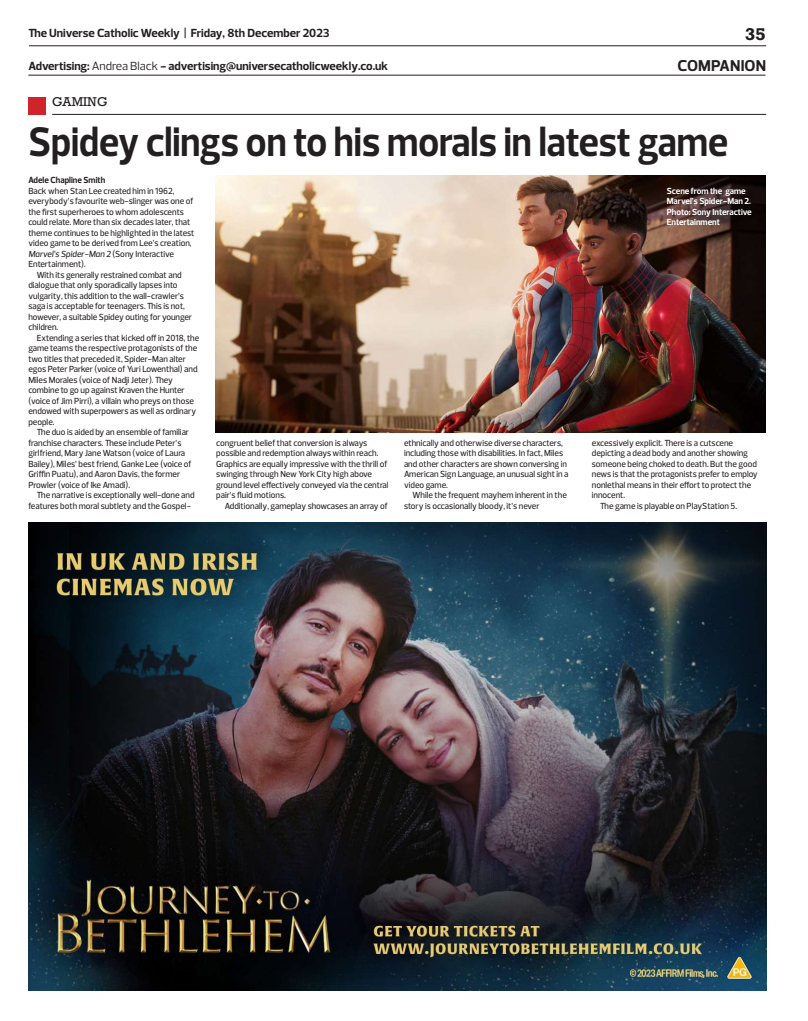
<style>
.page{position:relative;width:808px;height:1021px;background:#fff}
.page>*{position:absolute;margin:0;border:0;box-sizing:border-box;transform-origin:0 0}
.t1{font:700 42px "Prelo";color:#231f20;scale:.9 1}
.t2{font:700 16px "Prelo";color:#231f20}
.t3{font:700 16px "Rockwell";color:#231f20}
.t4{font:700 12px "Prelo";color:#231f20}
.t5{font:12px "Rockwell";color:#231f20}
.t6{font:500 9px/10.5px "Prelo";color:#231f20;scale:.95 1}
.t7{font:700 9px/10.5px "Prelo";color:#fff;scale:.95 1}
.t8{font:700 9px "Prelo";color:#231f20;scale:.95 1}
.s1{font-weight:400}
.s2{font-style:italic}
</style>
<div class="page">
<hr style="left:29px;top:46px;width:737px;height:1px;background:#231f20">
<hr style="left:28px;top:75px;width:737px;height:1px;background:#231f20">
<div style="left:28px;top:97px;width:17px;height:17px;background:#d1232a"></div>
<hr style="left:52px;top:114px;width:714px;height:1px;background:#231f20">
<img style="left:28px;top:522px;width:738px;height:468px">
<img style="left:215px;top:176px;width:550px;height:256px">
<h3 class="t4" style="left:28px;top:26px;width:303px">The Universe Catholic Weekly | Friday, 8th December 2023</h3>
<h2 class="t3" style="left:745px;top:24px;width:22px">35</h2>
<h3 class="t4" style="left:28px;top:59px;width:361px">Advertising: <span class="s1">Andrea Black</span> - advertising@universecatholicweekly.co.uk</h3>
<h2 class="t2" style="left:677px;top:56px;width:90px">COMPANION</h2>
<h3 class="t5" style="left:52px;top:94px;width:57px">GAMING</h3>
<h1 class="t1" style="left:28px;top:116px;width:779px">Spidey clings on to his morals in latest game</h1>
<p class="t7" style="left:667px;top:185px;width:91px">Scene from the game<br>Marvel’s Spider-Man 2.<br>Photo: Sony Interactive<br>Entertainment</p>
<p class="t8" style="left:28px;top:174px;width:83px">Adele Chapline Smith</p>
<p class="t6" style="left:28px;top:185px;width:176px">Back when Stan Lee created him in 1962, everybody’s favourite web-slinger was one of the first superheroes to whom adolescents could relate. More than six decades later, that theme continues to be highlighted in the latest video game to be derived from Lee’s creation, <span class="s2">Marvel’s Spider-Man 2</span> (Sony Interactive Entertainment).</p>
<p class="t6" style="left:28px;top:269px;width:174px;text-indent:9px">With its generally restrained combat and dialogue that only sporadically lapses into vulgarity, this addition to the wall-crawler’s saga is acceptable for teenagers. This is not, however, a suitable Spidey outing for younger children.</p>
<p class="t6" style="left:28px;top:332px;width:181px;text-indent:9px">Extending a series that kicked off in 2018, the game teams the respective protagonists of the two titles that preceded it, Spider-Man alter egos Peter Parker (voice of Yuri Lowenthal) and Miles Morales (voice of Nadji Jeter). They combine to go up against Kraven the Hunter (voice of Jim Pirri), a villain who preys on those endowed with superpowers as well as ordinary people.</p>
<p class="t6" style="left:28px;top:427px;width:173px;text-indent:9px">The duo is aided by an ensemble of familiar franchise characters. These include Peter’s girlfriend, Mary Jane Watson (voice of Laura Bailey), Miles’ best friend, Ganke Lee (voice of Griffin Puatu), and Aaron Davis, the former Prowler (voice of Ike Amadi).</p>
<p class="t6" style="left:28px;top:490px;width:176px;text-indent:9px">The narrative is exceptionally well-done and features both moral subtlety and the Gospel-</p>
<p class="t6" style="left:216px;top:437px;width:183px">congruent belief that conversion is always possible and redemption always within reach.<br>Graphics are equally impressive with the thrill of swinging through New York City high above ground level effectively conveyed via the central pair’s fluid motions.</p>
<p class="t6" style="left:225px;top:500px;width:173px">Additionally, gameplay showcases an array of</p>
<p class="t6" style="left:404px;top:437px;width:175px">ethnically and otherwise diverse characters, including those with disabilities. In fact, Miles and other characters are shown conversing in American Sign Language, an unusual sight in a video game.</p>
<p class="t6" style="left:404px;top:490px;width:173px;text-indent:9px">While the frequent mayhem inherent in the story is occasionally bloody, it’s never</p>
<p class="t6" style="left:592px;top:437px;width:150px">excessively explicit. There is a cutscene</p>
<p class="t6" style="left:592px;top:448px;width:166px">depicting a dead body and another showing</p>
<p class="t6" style="left:592px;top:458px;width:175px">someone being choked to death. But the good</p>
<p class="t6" style="left:592px;top:469px;width:176px">news is that the protagonists prefer to employ</p>
<p class="t6" style="left:592px;top:479px;width:169px">nonlethal means in their effort to protect the</p>
<p class="t6" style="left:592px;top:490px;width:37px">innocent.</p>
<p class="t6" style="left:600px;top:500px;width:146px">The game is playable on PlayStation 5.</p>
</div>
